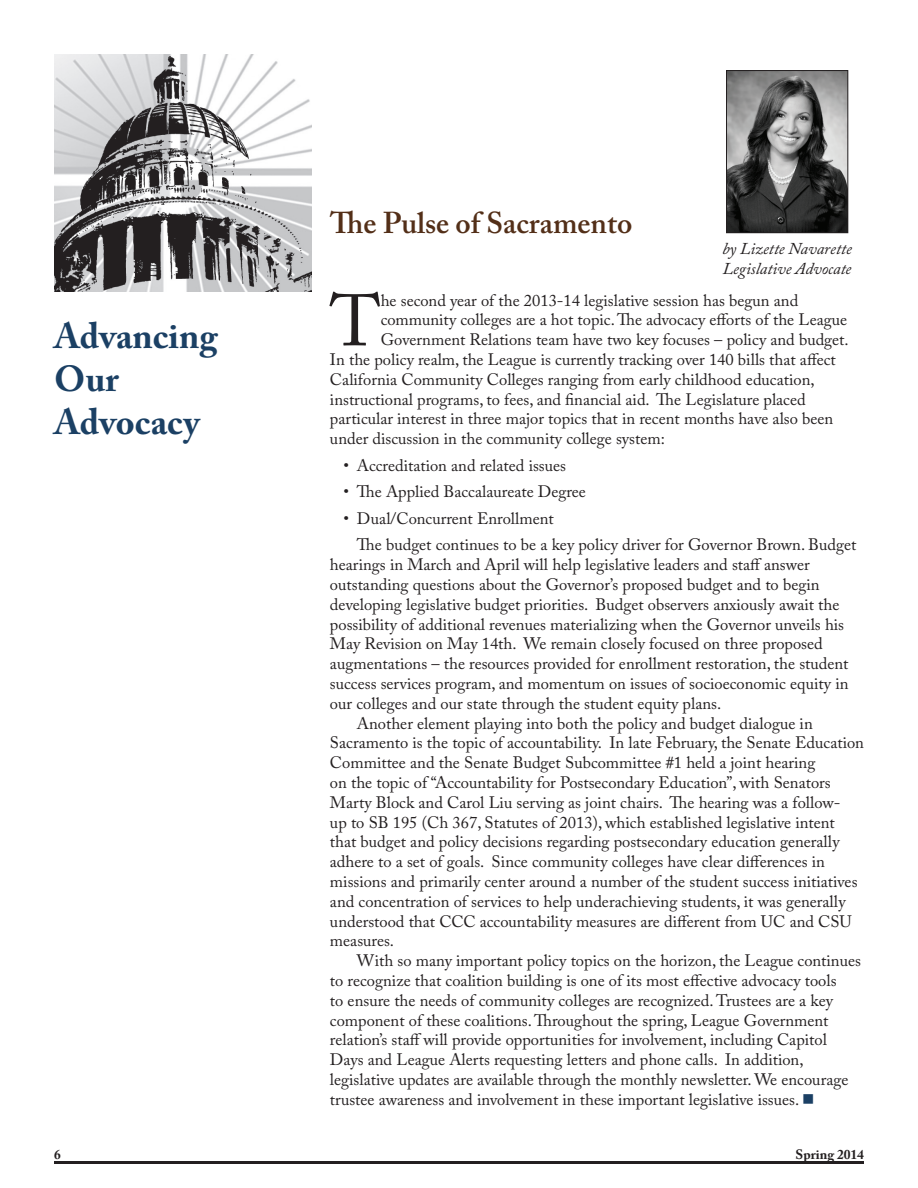
<style>
.page{position:relative;width:918px;height:1188px;background:#fff}
.page>*{position:absolute;margin:0;border:0;box-sizing:border-box;transform-origin:0 0}
.t1{font:72.15px "Adobe Caslon Pro";color:#231f20}
.t2{font:700 36px/43.2px "Adobe Caslon Pro";letter-spacing:-.01em;color:#1b4064}
.t3{font:600 30px "Adobe Caslon Pro";color:#532f18}
.t4{font:16.5px/19.8px "Adobe Caslon Pro";color:#231f20}
.t5{font:italic 16.5px/19.8px "Adobe Caslon Pro";color:#231f20}
.t6{font:700 13.5px "Adobe Caslon Pro";color:#231f20}
.s1{color:#1b4064}
</style>
<div class="page">
<hr style="left:54px;top:1161px;width:810px;height:3px;background:#231f20">
<img style="left:54px;top:54px;width:258px;height:238px">
<img style="left:728px;top:72px;width:118px;height:159px">
<div style="left:726px;top:70px;width:122px;height:163px;border:1px solid #231f20"></div>
<h2 class="t2" style="left:54px;top:314px;width:166px">Advancing<br>Our<br>Advocacy</h2>
<h3 class="t3" style="left:330px;top:205px;width:304px">The Pulse of Sacramento</h3>
<p class="t5" style="left:722px;top:238px;width:131px">by Lizette Navarette<br>Legislative Advocate</p>
<h1 class="t1" style="left:330px;top:278px;width:52px">T</h1>
<p class="t4" style="left:381px;top:290px;width:419px">he second year of the 2013-14 legislative session has begun and</p>
<p class="t4" style="left:381px;top:310px;width:468px">community colleges are a hot topic. The advocacy efforts of the League</p>
<p class="t4" style="left:381px;top:330px;width:470px">Government Relations team have two key focuses – policy and budget.</p>
<p class="t4" style="left:330px;top:350px;width:507px">In the policy realm, the League is currently tracking over 140 bills that affect</p>
<p class="t4" style="left:330px;top:369px;width:486px">California Community Colleges ranging from early childhood education,</p>
<p class="t4" style="left:330px;top:389px;width:477px">instructional programs, to fees, and financial aid. The Legislature placed</p>
<p class="t4" style="left:330px;top:409px;width:505px">particular interest in three major topics that in recent months have also been</p>
<p class="t4" style="left:330px;top:429px;width:336px">under discussion in the community college system:</p>
<p class="t4" style="left:343px;top:455px;width:224px">• Accreditation and related issues</p>
<p class="t4" style="left:343px;top:482px;width:244px">• The Applied Baccalaureate Degree</p>
<p class="t4" style="left:357px;top:505px;width:501px;line-height:26.5px;text-indent:-13px">• Dual/Concurrent Enrollment<br>The budget continues to be a key policy driver for Governor Brown. Budget</p>
<p class="t4" style="left:330px;top:555px;width:481px">hearings in March and April will help legislative leaders and staff answer</p>
<p class="t4" style="left:330px;top:574px;width:491px">outstanding questions about the Governor’s proposed budget and to begin</p>
<p class="t4" style="left:330px;top:594px;width:511px">developing legislative budget priorities. Budget observers anxiously await the</p>
<p class="t4" style="left:330px;top:614px;width:516px">possibility of additional revenues materializing when the Governor unveils his</p>
<p class="t4" style="left:330px;top:634px;width:494px">May Revision on May 14th. We remain closely focused on three proposed</p>
<p class="t4" style="left:330px;top:654px;width:520px">augmentations – the resources provided for enrollment restoration, the student</p>
<p class="t4" style="left:330px;top:673px;width:520px">success services program, and momentum on issues of socioeconomic equity in</p>
<p class="t4" style="left:330px;top:693px;width:393px">our colleges and our state through the student equity plans.</p>
<p class="t4" style="left:357px;top:713px;width:457px">Another element playing into both the policy and budget dialogue in</p>
<p class="t4" style="left:330px;top:733px;width:536px">Sacramento is the topic of accountability. In late February, the Senate Education</p>
<p class="t4" style="left:330px;top:753px;width:487px">Committee and the Senate Budget Subcommittee #1 held a joint hearing</p>
<p class="t4" style="left:330px;top:772px;width:502px">on the topic of “Accountability for Postsecondary Education”, with Senators</p>
<p class="t4" style="left:330px;top:792px;width:512px">Marty Block and Carol Liu serving as joint chairs. The hearing was a follow-</p>
<p class="t4" style="left:330px;top:812px;width:506px">up to SB 195 (Ch 367, Statutes of 2013), which established legislative intent</p>
<p class="t4" style="left:330px;top:832px;width:512px">that budget and policy decisions regarding postsecondary education generally</p>
<p class="t4" style="left:330px;top:852px;width:497px">adhere to a set of goals. Since community colleges have clear differences in</p>
<p class="t4" style="left:330px;top:871px;width:529px">missions and primarily center around a number of the student success initiatives</p>
<p class="t4" style="left:330px;top:891px;width:518px">and concentration of services to help underachieving students, it was generally</p>
<p class="t4" style="left:330px;top:911px;width:523px">understood that CCC accountability measures are different from UC and CSU</p>
<p class="t4" style="left:330px;top:931px;width:66px">measures.</p>
<p class="t4" style="left:330px;top:951px;width:24px">W</p>
<p class="t4" style="left:330px;top:951px;width:533px;text-indent:45px">ith so many important policy topics on the horizon, the League continues to recognize that coalition building is one of its most effective advocacy tools<br>to ensure the needs of community colleges are recognized. Trustees are a key component of these coalitions. Throughout the spring, League Government relation’s staff will provide opportunities for involvement, including Capitol Days and League Alerts requesting letters and phone calls. In addition, legislative updates are available through the monthly newsletter. We encourage trustee awareness and involvement in these important legislative issues. <span class="s1">■</span></p>
<p class="t6" style="left:54px;top:1147px;width:8px">6</p>
<p class="t6" style="left:796px;top:1147px;width:70px">Spring 2014</p>
</div>
